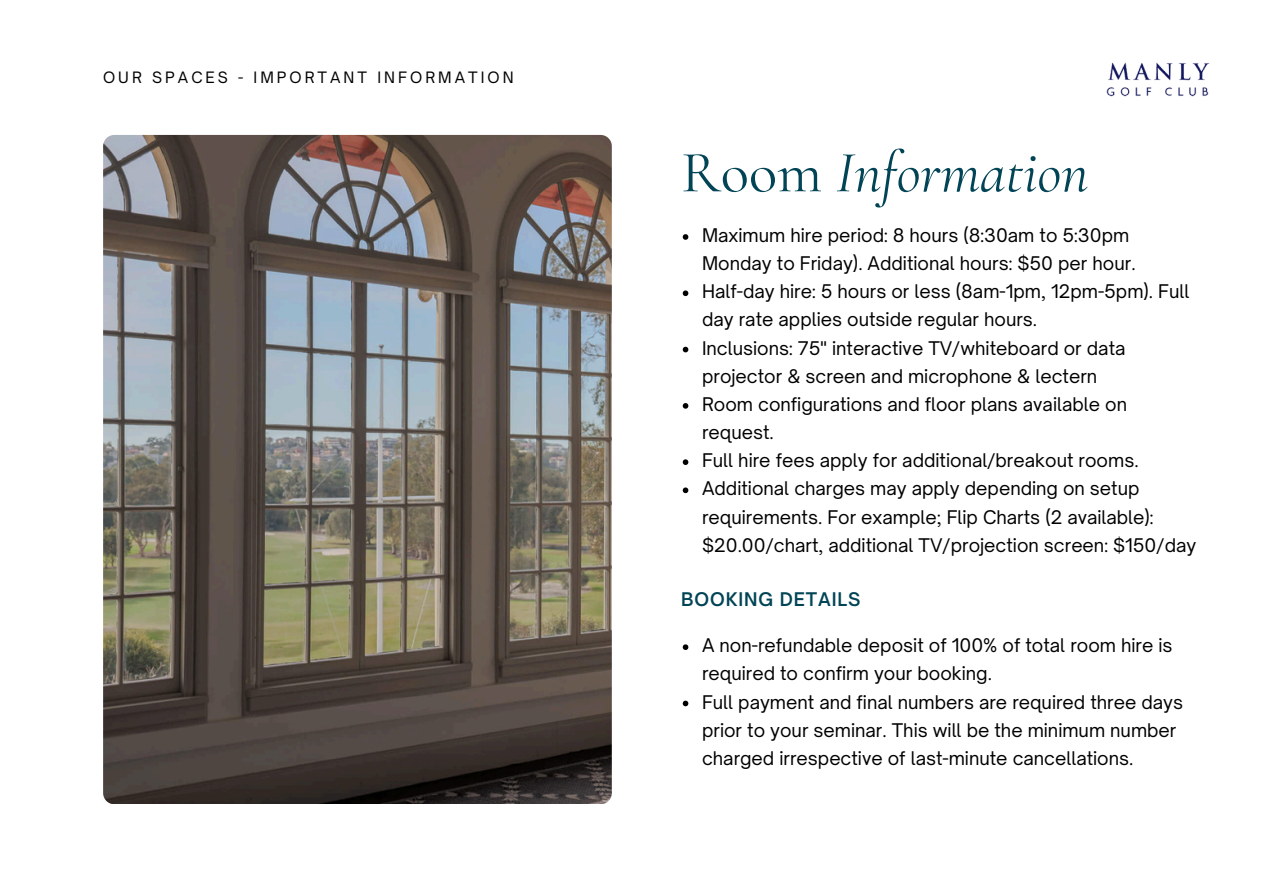
<style>
.page{position:relative;width:1263px;height:894px;background:#fff}
.page>*{position:absolute;margin:0;border:0;box-sizing:border-box;transform-origin:0 0}
.t1{font:italic 58.95px "Cormorant Garamond";color:#045}
.t2{font:18px/28.2px "Open Sauce One";color:#000}
.t3{font:600 18px "Open Sauce One";letter-spacing:.05em;color:#045}
.t4{font:15px "Open Sauce One";letter-spacing:.2em;color:#000}
.s1{font-style:normal}
</style>
<div class="page">
<img style="left:1106px;top:62px;width:103px;height:35px">
<img style="left:103px;top:135px;width:509px;height:668px;border-radius:11px">
<svg style="left:683px;top:644px;width:5px;height:5px"></svg>
<svg style="left:683px;top:700px;width:5px;height:6px"></svg>
<svg style="left:683px;top:234px;width:5px;height:6px"></svg>
<svg style="left:683px;top:290px;width:5px;height:6px"></svg>
<svg style="left:683px;top:346px;width:5px;height:6px"></svg>
<svg style="left:683px;top:403px;width:5px;height:5px"></svg>
<svg style="left:683px;top:459px;width:5px;height:6px"></svg>
<svg style="left:683px;top:487px;width:5px;height:6px"></svg>
<p class="t4" style="left:103px;top:68px;width:412px">OUR SPACES - IMPORTANT INFORMATION</p>
<p class="t1" style="left:681px;top:137px;width:409px"><span class="s1">Room</span> Information</p>
<p class="t2" style="left:702px;top:221px;width:435px">Maximum hire period: 8 hours (8:30am to 5:30pm<br>Monday to Friday). Additional hours: $50 per hour.</p>
<p class="t2" style="left:702px;top:277px;width:489px">Half-day hire: 5 hours or less (8am-1pm, 12pm-5pm). Full day rate applies outside regular hours.</p>
<p class="t2" style="left:702px;top:333px;width:425px">Inclusions: 75" interactive TV/whiteboard or data projector &amp; screen and microphone &amp; lectern</p>
<p class="t2" style="left:702px;top:390px;width:426px">Room configurations and floor plans available on request.</p>
<h2 class="t2" style="left:702px;top:446px;width:438px">Full hire fees apply for additional/breakout rooms.</h2>
<p class="t2" style="left:702px;top:474px;width:496px">Additional charges may apply depending on setup requirements. For example; Flip Charts (2 available): $20.00/chart, additional TV/projection screen: $150/day</p>
<p class="t3" style="left:681px;top:588px;width:181px">BOOKING DETAILS</p>
<h1 class="t2" style="left:702px;top:631px;width:472px">A non-refundable deposit of 100% of total room hire is required to confirm your booking.</h1>
<p class="t2" style="left:702px;top:687px;width:483px">Full payment and final numbers are required three days prior to your seminar. This will be the minimum number charged irrespective of last-minute cancellations.</p>
</div>
